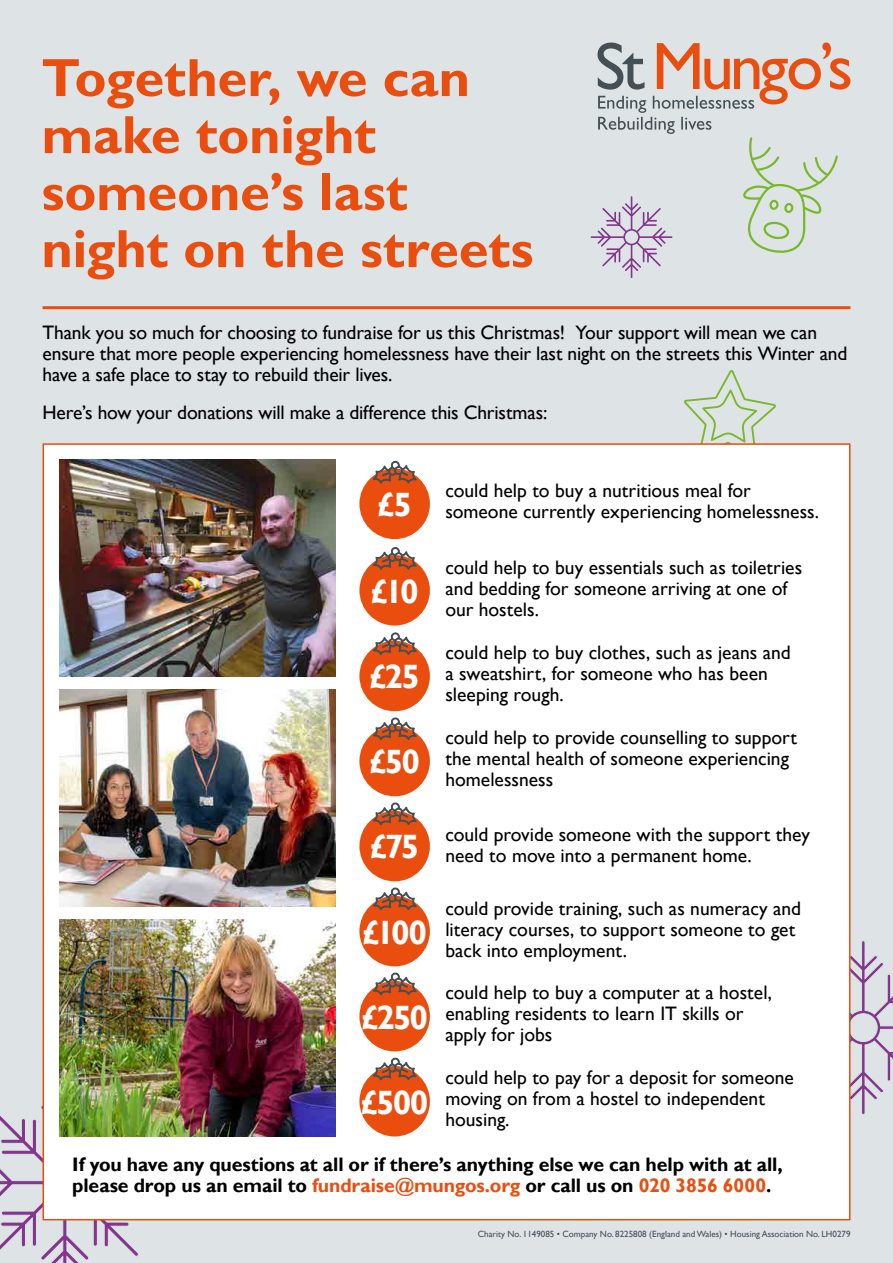
<style>
.page{position:relative;width:893px;height:1263px;background:#dee3e6}
.page>*{position:absolute;margin:0;border:0;box-sizing:border-box;transform-origin:0 0}
.t1{font:700 54px/57px "Gill Sans";letter-spacing:-.005em;color:#e94e0f}
.t2{font:700 33.75px "Gill Sans";letter-spacing:-.065em;color:#fff}
.t3{font:19.5px/21px "Gill Sans";color:#000}
.t4{font:19.5px/21px "Gill Sans";letter-spacing:-.01em;color:#000}
.t5{font:700 19.5px/21px "Gill Sans";letter-spacing:-.005em;color:#000}
.t6{font:9px "Gill Sans";color:#445055}
.s1{color:#e94e0f}
</style>
<div class="page">
<svg style="left:684px;top:370px;width:92px;height:73px"></svg>
<svg style="left:0;top:1079px;width:169px;height:184px"></svg>
<svg style="left:850px;top:940px;width:43px;height:175px"></svg>
<hr style="left:43px;top:306px;width:807px;height:3px;background:#e94e0f">
<svg style="left:591px;top:43px;width:259px;height:235px"></svg>
<div style="left:43px;top:443px;width:807px;height:777px;background:#fff;border:2px solid #e94e0f"></div>
<div style="left:359px;top:469px;width:71px;height:70px;background:#e94e0f;border-radius:50%"></div>
<svg style="left:372px;top:460px;width:45px;height:24px"></svg>
<div style="left:359px;top:555px;width:71px;height:70px;background:#e94e0f;border-radius:50%"></div>
<svg style="left:372px;top:547px;width:45px;height:23px"></svg>
<div style="left:359px;top:641px;width:71px;height:70px;background:#e94e0f;border-radius:50%"></div>
<svg style="left:372px;top:632px;width:45px;height:23px"></svg>
<div style="left:359px;top:726px;width:71px;height:70px;background:#e94e0f;border-radius:50%"></div>
<svg style="left:372px;top:717px;width:45px;height:23px"></svg>
<div style="left:359px;top:811px;width:71px;height:70px;background:#e94e0f;border-radius:50%"></div>
<svg style="left:372px;top:802px;width:45px;height:23px"></svg>
<div style="left:359px;top:896px;width:71px;height:70px;background:#e94e0f;border-radius:50%"></div>
<svg style="left:372px;top:887px;width:45px;height:23px"></svg>
<div style="left:359px;top:981px;width:71px;height:70px;background:#e94e0f;border-radius:50%"></div>
<svg style="left:372px;top:972px;width:45px;height:24px"></svg>
<div style="left:359px;top:1066px;width:71px;height:70px;background:#e94e0f;border-radius:50%"></div>
<svg style="left:372px;top:1057px;width:45px;height:24px"></svg>
<img style="left:60px;top:460px;width:276px;height:217px">
<img style="left:60px;top:689px;width:276px;height:217px">
<img style="left:60px;top:919px;width:276px;height:217px">
<p class="t1" style="left:41px;top:51px;width:494px">Together, we can make tonight someone’s last night on the streets</p>
<p class="t4" style="left:43px;top:322px;width:806px">Thank you so much for choosing to fundraise for us this Christmas! Your support will mean we can ensure that more people experiencing homelessness have their last night on the streets this Winter and have a safe place to stay to rebuild their lives.</p>
<p class="t4" style="left:43px;top:402px;width:506px">Here’s how your donations will make a difference this Christmas:</p>
<p class="t2" style="left:377px;top:484px;width:37px">£5</p>
<p class="t3" style="left:445px;top:480px;width:375px">could help to buy a nutritious meal for someone currently experiencing homelessness.</p>
<p class="t2" style="left:371px;top:571px;width:50px">£10</p>
<p class="t2" style="left:369px;top:657px;width:52px">£25</p>
<p class="t2" style="left:369px;top:742px;width:52px">£50</p>
<p class="t3" style="left:445px;top:557px;width:358px">could help to buy essentials such as toiletries and bedding for someone arriving at one of our hostels.</p>
<p class="t3" style="left:445px;top:641px;width:347px">could help to buy clothes, such as jeans and a sweatshirt, for someone who has been sleeping rough.</p>
<p class="t3" style="left:445px;top:726px;width:353px">could help to provide counselling to support the mental health of someone experiencing homelessness</p>
<p class="t2" style="left:370px;top:827px;width:51px">£75</p>
<p class="t3" style="left:445px;top:823px;width:366px">could provide someone with the support they need to move into a permanent home.</p>
<p class="t2" style="left:362px;top:912px;width:66px">£100</p>
<p class="t2" style="left:361px;top:997px;width:69px">£250</p>
<p class="t3" style="left:445px;top:898px;width:357px">could provide training, such as numeracy and literacy courses, to support someone to get back into employment.</p>
<p class="t3" style="left:445px;top:982px;width:328px">could help to buy a computer at a hostel, enabling residents to learn IT skills or apply for jobs</p>
<p class="t3" style="left:445px;top:1067px;width:350px">could help to pay for a deposit for someone moving on from a hostel to independent housing.</p>
<p class="t5" style="left:72px;top:1155px;width:712px">If you have any questions at all or if there’s anything else we can help with at all, please drop us an email to <span class="s1">fundraise@mungos.org</span> or call us on <span class="s1">020 3856 6000</span>.</p>
<p class="t6" style="left:478px;top:1229px;width:374px">Charity No. 1149085 • Company No. 8225808 (England and Wales) • Housing Association No. LH0279</p>
<p class="t2" style="left:361px;top:1082px;width:70px">£500</p>
</div>
